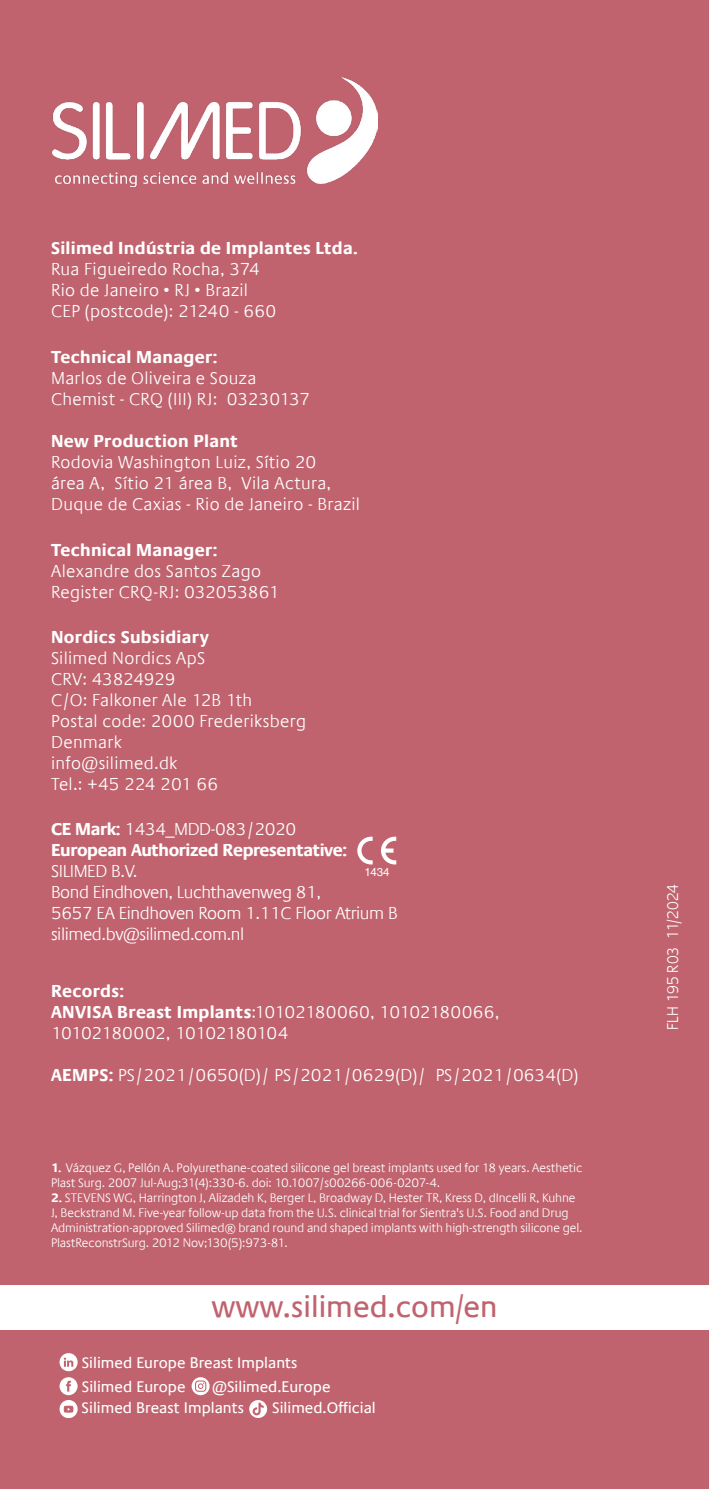
<style>
.page{position:relative;width:709px;height:1489px;background:#fff}
.page>*{position:absolute;margin:0;border:0;box-sizing:border-box;transform-origin:0 0}
.t1{font:30.5px "Praxis Com";color:#c0636e}
.t2{font:300 17.5px/21px "Praxis Com";letter-spacing:.01em;color:#fff}
.t3{font:300 17.5px/21px "Praxis Com";letter-spacing:-.025em;color:#fff}
.t4{font:700 17.5px "Praxis Com";letter-spacing:.015em;color:#fff}
.t5{font:300 17.5px/21px "Praxis Com";letter-spacing:-.045em;color:#fff}
.t6{font:700 17.5px/21px "Praxis Com";letter-spacing:-.025em;color:#fff}
.t7{font:300 16.25px "Praxis LT";color:#fff}
.t8{font:15.5px "Praxis Com";color:#fff}
.t9{font:300 12.5px/15px "Praxis Com";letter-spacing:-.01em;color:#fff}
.t10{font:11.5px "Helvetica LT Std";color:#fff}
.s1{font-weight:300}
.s2{font-weight:700}
</style>
<div class="page">
<div style="left:0;top:0;width:709px;height:1488px;background:#c0636e"></div>
<div style="left:0;top:1285px;width:709px;height:44px;background:#fff"></div>
<img style="left:52px;top:78px;width:326px;height:108px">
<svg style="left:192px;top:1377px;width:18px;height:17px"></svg>
<svg style="left:60px;top:1353px;width:18px;height:17px"></svg>
<svg style="left:59px;top:1377px;width:19px;height:41px"></svg>
<svg style="left:249px;top:1400px;width:18px;height:18px"></svg>
<svg style="left:357px;top:836px;width:15px;height:28px"></svg>
<svg style="left:381px;top:836px;width:15px;height:28px"></svg>
<h2 class="t4" style="left:51px;top:237px;width:308px">Silimed Indústria de Implantes Ltda.</h2>
<h2 class="t2" style="left:51px;top:258px;width:227px">Rua Figueiredo Rocha, 374<br>Rio de Janeiro • RJ • Brazil<br>CEP (postcode): 21240 - 660</h2>
<h2 class="t4" style="left:51px;top:346px;width:168px">Technical Manager:</h2>
<h2 class="t2" style="left:51px;top:367px;width:260px">Marlos de Oliveira e Souza<br>Chemist - CRQ (III) RJ: 03230137</h2>
<h2 class="t4" style="left:51px;top:431px;width:188px">New Production Plant</h2>
<h2 class="t2" style="left:51px;top:452px;width:310px">Rodovia Washington Luiz, Sítio 20<br>área A, Sítio 21 área B, Vila Actura,<br>Duque de Caxias - Rio de Janeiro - Brazil</h2>
<h2 class="t4" style="left:51px;top:540px;width:168px">Technical Manager:</h2>
<h2 class="t2" style="left:51px;top:561px;width:230px">Alexandre dos Santos Zago<br>Register CRQ-RJ: 032053861</h2>
<h2 class="t4" style="left:51px;top:626px;width:159px">Nordics Subsidiary</h2>
<h2 class="t2" style="left:51px;top:647px;width:256px">Silimed Nordics ApS<br>CRV: 43824929<br>C/O: Falkoner Ale 12B 1th<br>Postal code: 2000 Frederiksberg<br>Denmark<br>info@silimed.dk<br>Tel.: +45 224 201 66</h2>
<h2 class="t6" style="left:51px;top:818px;width:297px">CE Mark: <span class="s1">1434_MDD-083/2020<br></span>European Authorized Representative:</h2>
<h2 class="t3" style="left:51px;top:860px;width:348px">SILIMED B.V.<br>Bond Eindhoven, Luchthavenweg 81,<br>5657 EA Eindhoven Room 1.11C Floor Atrium B silimed.bv@silimed.com.nl</h2>
<p class="t10" style="left:364px;top:865px;width:27px">1434</p>
<h2 class="t5" style="left:51px;top:980px;width:450px"><span class="s2">Records:<br>ANVISA Breast Implants</span>:10102180060, 10102180066,<br>10102180002, 10102180104</h2>
<h2 class="t2" style="left:51px;top:1064px;width:529px"><span class="s2">AEMPS:</span> PS/2021/0650(D)/ PS/2021/0629(D)/ PS/2021/0634(D)</h2>
<p class="t9" style="left:51px;top:1160px;width:533px"><span class="s2">1.</span> Vázquez G, Pellón A. Polyurethane-coated silicone gel breast implants used for 18 years. Aesthetic<br>Plast Surg. 2007 Jul-Aug;31(4):330-6. doi: 10.1007/s00266-006-0207-4.</p>
<p class="t9" style="left:51px;top:1190px;width:533px"><span class="s2">2.</span> STEVENS WG, Harrington J, Alizadeh K, Berger L, Broadway D, Hester TR, Kress D, dIncelli R, Kuhne J, Beckstrand M. Five-year follow-up data from the U.S. clinical trial for Sientra's U.S. Food and Drug Administration-approved Silimed® brand round and shaped implants with high-strength silicone gel.<br>PlastReconstrSurg. 2012 Nov;130(5):973-81.</p>
<h1 class="t1" style="left:211px;top:1288px;width:287px">www.silimed.com/en</h1>
<p class="t8" style="left:82px;top:1353px;width:217px">Silimed Europe Breast Implants</p>
<p class="t8" style="left:82px;top:1398px;width:164px">Silimed Breast Implants</p>
<p class="t8" style="left:272px;top:1398px;width:105px">Silimed.Official</p>
<p class="t8" style="left:82px;top:1377px;width:105px">Silimed Europe</p>
<p class="t8" style="left:212px;top:1377px;width:120px">@Silimed.Europe</p>
<h3 class="t7" style="left:663px;top:1030px;width:147px;rotate:-90deg">FLH 195 R03 11/2024</h3>
</div>
